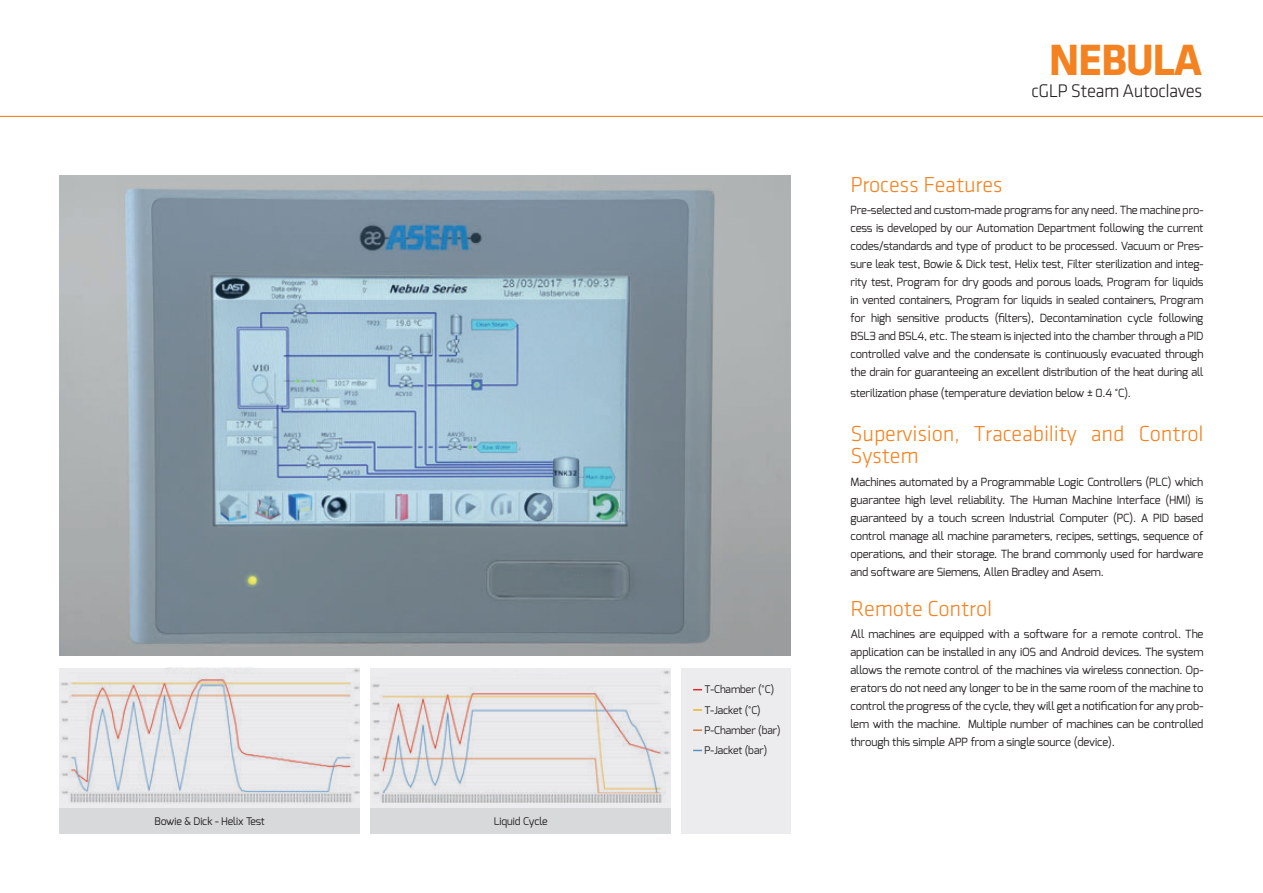
<style>
.page{position:relative;width:1263px;height:893px;background:#fff}
.page>*{position:absolute;margin:0;border:0;box-sizing:border-box;transform-origin:0 0}
.t1{font:700 45.45px "Klavika";letter-spacing:-.03em;color:#f58220}
.t2{font:300 22.5px/22.5px "Klavika";letter-spacing:-.01em;color:#f58220}
.t3{font:300 18.9px "Klavika";letter-spacing:-.03em;color:#231f20}
.t4{font:11.25px/18px "Exo";letter-spacing:-.01em;color:#231f20;text-align:justify}
.t5{font:10.5px/20.2px "Exo";letter-spacing:-.01em;color:#231f20}
</style>
<div class="page">
<div style="left:370px;top:668px;width:301px;height:165px;background:#ececee"></div>
<img style="left:60px;top:176px;width:731px;height:480px">
<div style="left:682px;top:668px;width:109px;height:165px;background:#ececee"></div>
<div style="left:60px;top:668px;width:300px;height:165px;background:#ececee"></div>
<img style="left:61px;top:668px;width:299px;height:135px">
<div style="left:60px;top:808px;width:300px;height:25px;background:#d8d9db"></div>
<div style="left:370px;top:808px;width:301px;height:25px;background:#d8d9db"></div>
<img style="left:372px;top:670px;width:297px;height:133px">
<hr style="left:0;top:116px;width:1263px;height:1px;background:#f58220">
<svg style="left:693px;top:709px;width:9px;height:2px"></svg>
<svg style="left:693px;top:729px;width:9px;height:2px"></svg>
<p class="t5" style="left:155px;top:811px;width:112px">Bowie &amp; Dick - Helix Test</p>
<p class="t5" style="left:494px;top:811px;width:55px">Liquid Cycle</p>
<p class="t5" style="left:704px;top:679px;width:78px">T-Chamber (°C)<br>T-Jacket (°C)<br>P-Chamber (bar)<br>P-Jacket (bar)</p>
<h1 class="t1" style="left:1049px;top:35px;width:155px">NEBULA</h1>
<h3 class="t3" style="left:1031px;top:81px;width:172px">cGLP Steam Autoclaves</h3>
<h2 class="t2" style="left:850px;top:174px;width:154px">Process Features</h2>
<p class="t4" style="left:850px;top:201px;width:355px">Pre-selected and custom-made programs for any need. The machine pro&shy;cess is developed by our Automation Department following the current codes/standards and type of product to be processed. Vacuum or Pres&shy;sure leak test, Bowie &amp; Dick test, Helix test, Filter sterilization and integ&shy;rity test, Program for dry goods and porous loads, Program for liquids in vented containers, Program for liquids in sealed containers, Program for high sensitive products (filters), Decontamination cycle following BSL3 and BSL4, etc. The steam is injected into the chamber through a PID controlled valve and the condensate is continuously evacuated through the drain for guaranteeing an excellent distribution of the heat during all</p>
<p class="t4" style="left:850px;top:384px;width:282px">sterilization phase (temperature deviation below ± 0.4 °C).</p>
<h2 class="t2" style="left:850px;top:422px;width:354px">Supervision, Traceability and Control<br>System</h2>
<p class="t4" style="left:850px;top:472px;width:354px">Machines automated by a Programmable Logic Controllers (PLC) which guarantee high level reliability. The Human Machine Interface (HMI) is guaranteed by a touch screen Industrial Computer (PC). A PID based control manage all machine parameters, recipes, settings, sequence of operations, and their storage. The brand commonly used for hardware and software are Siemens, Allen Bradley and Asem.</p>
<h2 class="t2" style="left:850px;top:598px;width:143px">Remote Control</h2>
<p class="t4" style="left:850px;top:625px;width:354px">All machines are equipped with a software for a remote control. The application can be installed in any iOS and Android devices. The system allows the remote control of the machines via wireless connection. Op&shy;erators do not need any longer to be in the same room of the machine to control the progress of the cycle, they will get a notification for any prob&shy;lem with the machine. Multiple number of machines can be controlled through this simple APP from a single source (device).</p>
</div>
